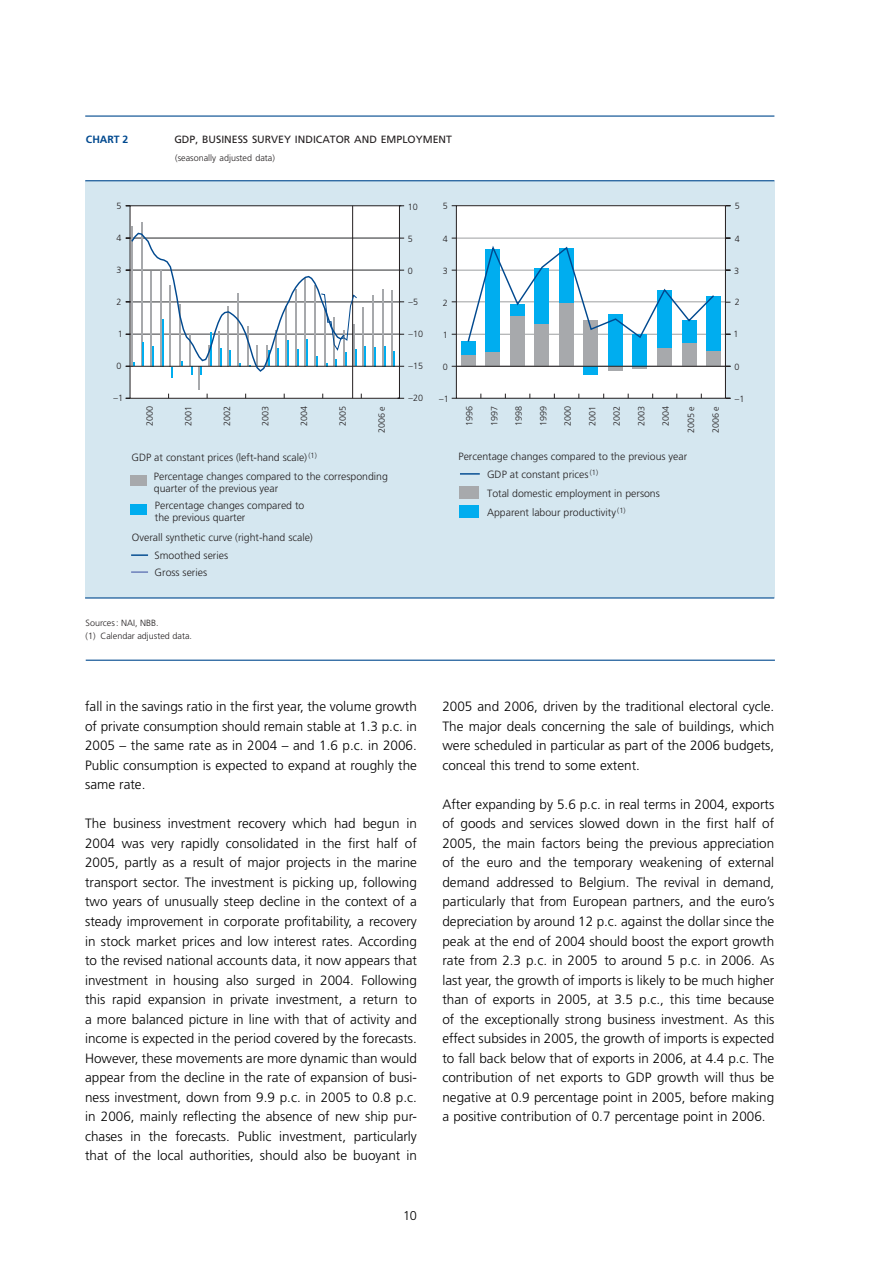
<style>
.page{position:relative;width:893px;height:1263px;background:#fff}
.page>*{position:absolute;margin:0;border:0;box-sizing:border-box;transform-origin:0 0}
.t1{font:300 13.5px/19.5px "Frutiger LT";color:#000;text-align:justify}
.t2{font:300 12.75px "Frutiger LT";color:#000}
.t3{font:300 10.5px/12px "Frutiger LT";color:#231f20}
.t4{font:10.5px "Frutiger LT";color:#231f20}
.t5{font:700 10.5px "Frutiger LT";color:#00498f}
.t6{font:300 9px/12.8px "Frutiger LT";color:#231f20}
</style>
<div class="page">
<div style="left:85px;top:181px;width:689px;height:417px;background:#d5e7f0"></div>
<div style="left:130px;top:475px;width:17px;height:11px;background:#a7a9ac"></div>
<div style="left:130px;top:504px;width:17px;height:11px;background:#00adef"></div>
<svg style="left:131px;top:554px;width:17px;height:2px"></svg>
<svg style="left:131px;top:572px;width:17px;height:1px"></svg>
<div style="left:460px;top:486px;width:19px;height:13px;background:#a7a9ac"></div>
<div style="left:459px;top:506px;width:20px;height:12px;background:#00adef"></div>
<hr style="left:460px;top:473px;width:20px;height:2px;background:#00498f">
<svg style="left:129px;top:205px;width:597px;height:194px"></svg>
<hr style="left:198px;top:367px;width:2px;height:23px;background:#a7a9ac">
<hr style="left:131px;top:226px;width:2px;height:140px;background:#a7a9ac">
<hr style="left:141px;top:223px;width:1px;height:143px;background:#a7a9ac">
<hr style="left:362px;top:308px;width:2px;height:58px;background:#a7a9ac">
<hr style="left:364px;top:346px;width:2px;height:20px;background:#00adef">
<hr style="left:372px;top:296px;width:1px;height:70px;background:#a7a9ac">
<svg style="left:374px;top:347px;width:1px;height:19px"></svg>
<hr style="left:382px;top:289px;width:1px;height:77px;background:#a7a9ac">
<hr style="left:383px;top:346px;width:2px;height:20px;background:#00adef">
<hr style="left:391px;top:291px;width:2px;height:75px;background:#a7a9ac">
<svg style="left:393px;top:351px;width:11px;height:16px"></svg>
<hr style="left:130px;top:366px;width:270px;height:1px;background:#231f20">
<hr style="left:352px;top:206px;width:1px;height:192px;background:#231f20">
<svg style="left:126px;top:232px;width:231px;height:145px;background:#e3e8ec"></svg>
<div style="left:461px;top:355px;width:14px;height:11px;background:#a7a9ac"></div>
<div style="left:461px;top:341px;width:14px;height:14px;background:#00adef"></div>
<div style="left:485px;top:352px;width:15px;height:14px;background:#a7a9ac"></div>
<div style="left:485px;top:249px;width:15px;height:103px;background:#00adef"></div>
<div style="left:510px;top:316px;width:14px;height:50px;background:#a7a9ac"></div>
<div style="left:534px;top:324px;width:15px;height:42px;background:#a7a9ac"></div>
<div style="left:559px;top:304px;width:14px;height:62px;background:#a7a9ac"></div>
<div style="left:583px;top:320px;width:15px;height:46px;background:#a7a9ac"></div>
<div style="left:608px;top:314px;width:14px;height:52px;background:#00adef"></div>
<div style="left:632px;top:334px;width:15px;height:32px;background:#00adef"></div>
<div style="left:657px;top:348px;width:14px;height:18px;background:#a7a9ac"></div>
<div style="left:657px;top:290px;width:14px;height:58px;background:#00adef"></div>
<div style="left:681px;top:343px;width:15px;height:23px;background:#a7a9ac"></div>
<div style="left:706px;top:351px;width:14px;height:15px;background:#a7a9ac"></div>
<div style="left:706px;top:296px;width:14px;height:54px;background:#00adef"></div>
<div style="left:583px;top:367px;width:15px;height:8px;background:#00adef"></div>
<hr style="left:608px;top:367px;width:14px;height:4px;background:#a7a9ac">
<svg style="left:632px;top:367px;width:15px;height:1px"></svg>
<svg style="left:466px;top:243px;width:249px;height:100px"></svg>
<hr style="left:456px;top:366px;width:269px;height:1px;background:#231f20">
<hr style="left:85px;top:180px;width:689px;height:1px;background:#00498f">
<hr style="left:85px;top:116px;width:689px;height:1px;background:#00498f">
<hr style="left:85px;top:597px;width:689px;height:2px;background:#00498f">
<hr style="left:86px;top:660px;width:689px;height:1px;background:#00498f">
<p class="t5" style="left:86px;top:135px;width:44px">CHART 2</p>
<p class="t4" style="left:174px;top:136px;width:279px">GDP, BUSINESS SURVEY INDICATOR AND EMPLOYMENT</p>
<p class="t6" style="left:175px;top:152px;width:101px">(seasonally adjusted data)</p>
<p class="t6" style="left:116px;top:200px;width:7px">5</p>
<p class="t6" style="left:408px;top:201px;width:12px">10</p>
<p class="t6" style="left:443px;top:200px;width:7px">5</p>
<p class="t6" style="left:116px;top:232px;width:7px">4</p>
<p class="t6" style="left:408px;top:233px;width:7px">5</p>
<p class="t6" style="left:443px;top:233px;width:7px">4</p>
<p class="t6" style="left:116px;top:264px;width:7px">3</p>
<p class="t6" style="left:408px;top:265px;width:7px">0</p>
<p class="t6" style="left:443px;top:265px;width:7px">3</p>
<p class="t6" style="left:116px;top:296px;width:7px">2</p>
<p class="t6" style="left:408px;top:296px;width:11px">–5</p>
<p class="t6" style="left:443px;top:297px;width:7px">2</p>
<p class="t6" style="left:118px;top:328px;width:7px">1</p>
<p class="t6" style="left:408px;top:328px;width:16px">–10</p>
<p class="t6" style="left:443px;top:329px;width:7px">1</p>
<p class="t6" style="left:116px;top:360px;width:7px">0</p>
<p class="t6" style="left:408px;top:360px;width:16px">–15</p>
<p class="t6" style="left:443px;top:361px;width:7px">0</p>
<p class="t6" style="left:114px;top:392px;width:11px">–1</p>
<p class="t6" style="left:408px;top:392px;width:16px">–20</p>
<p class="t6" style="left:439px;top:393px;width:11px">–1</p>
<p class="t6" style="left:376px;top:433px;width:29px;rotate:-90deg">2006 e</p>
<p class="t6" style="left:685px;top:433px;width:29px;rotate:-90deg">2005 e</p>
<p class="t6" style="left:709px;top:433px;width:29px;rotate:-90deg">2006 e</p>
<p class="t6" style="left:144px;top:426px;width:22px;rotate:-90deg">2000</p>
<p class="t6" style="left:182px;top:426px;width:22px;rotate:-90deg">2001</p>
<p class="t6" style="left:221px;top:426px;width:22px;rotate:-90deg">2002</p>
<p class="t6" style="left:259px;top:426px;width:22px;rotate:-90deg">2003</p>
<p class="t6" style="left:298px;top:426px;width:22px;rotate:-90deg">2004</p>
<p class="t6" style="left:337px;top:426px;width:22px;rotate:-90deg">2005</p>
<p class="t6" style="left:463px;top:426px;width:22px;rotate:-90deg">1996</p>
<p class="t6" style="left:488px;top:426px;width:22px;rotate:-90deg">1997</p>
<p class="t6" style="left:513px;top:426px;width:22px;rotate:-90deg">1998</p>
<p class="t6" style="left:537px;top:426px;width:22px;rotate:-90deg">1999</p>
<p class="t6" style="left:562px;top:426px;width:22px;rotate:-90deg">2000</p>
<p class="t6" style="left:586px;top:426px;width:22px;rotate:-90deg">2001</p>
<p class="t6" style="left:611px;top:426px;width:22px;rotate:-90deg">2002</p>
<p class="t6" style="left:635px;top:426px;width:22px;rotate:-90deg">2003</p>
<p class="t6" style="left:660px;top:426px;width:22px;rotate:-90deg">2004</p>
<p class="t3" style="left:131px;top:452px;width:187px">GDP at constant prices (left-hand scale) <sup>(1)</sup></p>
<p class="t3" style="left:458px;top:450px;width:230px">Percentage changes compared to the previous year</p>
<p class="t3" style="left:154px;top:471px;width:235px">Percentage changes compared to the corresponding quarter of the previous year</p>
<p class="t3" style="left:155px;top:500px;width:151px">Percentage changes compared to the previous quarter</p>
<p class="t3" style="left:487px;top:466px;width:174px;line-height:18.8px">GDP at constant prices <sup>(1)<br></sup>Total domestic employment in persons</p>
<p class="t3" style="left:487px;top:507px;width:140px">Apparent labour productivity <sup>(1)</sup></p>
<p class="t3" style="left:132px;top:532px;width:182px">Overall synthetic curve (right-hand scale)</p>
<p class="t3" style="left:155px;top:548px;width:75px;line-height:17px">Smoothed series<br>Gross series</p>
<p class="t6" style="left:735px;top:200px;width:7px">5</p>
<p class="t6" style="left:735px;top:233px;width:7px">4</p>
<p class="t6" style="left:734px;top:265px;width:7px">3</p>
<p class="t6" style="left:735px;top:296px;width:7px">2</p>
<p class="t6" style="left:733px;top:328px;width:7px">1</p>
<p class="t6" style="left:734px;top:361px;width:7px">0</p>
<p class="t6" style="left:735px;top:393px;width:11px">–1</p>
<p class="t6" style="left:85px;top:617px;width:108px">Sources: NAI, NBB.<br>(1) Calendar adjusted data.</p>
<p class="t1" style="left:85px;top:698px;width:333px">fall in the savings ratio in the first year, the volume growth of private consumption should remain stable at 1.3 p.c. in 2005 – the same rate as in 2004 – and 1.6 p.c. in 2006.<br>Public consumption is expected to expand at roughly the same rate.</p>
<p class="t1" style="left:85px;top:815px;width:333px">The business investment recovery which had begun in 2004 was very rapidly consolidated in the first half of 2005, partly as a result of major projects in the marine transport sector. The investment is picking up, following two years of unusually steep decline in the context of a steady improvement in corporate profitability, a recovery in stock market prices and low interest rates. According to the revised national accounts data, it now appears that investment in housing also surged in 2004. Following this rapid expansion in private investment, a return to a more balanced picture in line with that of activity and income is expected in the period covered by the forecasts.<br>However, these movements are more dynamic than would appear from the decline in the rate of expansion of busi&shy;ness investment, down from 9.9 p.c. in 2005 to 0.8 p.c. in 2006, mainly reflecting the absence of new ship pur&shy;chases in the forecasts. Public investment, particularly that of the local authorities, should also be buoyant in</p>
<p class="t2" style="left:403px;top:1210px;width:15px">10</p>
<p class="t1" style="left:442px;top:698px;width:333px">2005 and 2006, driven by the traditional electoral cycle.<br>The major deals concerning the sale of buildings, which were scheduled in particular as part of the 2006 budgets, conceal this trend to some extent.</p>
<p class="t1" style="left:442px;top:795px;width:333px">After expanding by 5.6 p.c. in real terms in 2004, exports of goods and services slowed down in the first half of 2005, the main factors being the previous appreciation of the euro and the temporary weakening of external demand addressed to Belgium. The revival in demand, particularly that from European partners, and the euro’s depreciation by around 12 p.c. against the dollar since the peak at the end of 2004 should boost the export growth rate from 2.3 p.c. in 2005 to around 5 p.c. in 2006. As last year, the growth of imports is likely to be much higher than of exports in 2005, at 3.5 p.c., this time because of the exceptionally strong business investment. As this effect subsides in 2005, the growth of imports is expected to fall back below that of exports in 2006, at 4.4 p.c. The contribution of net exports to GDP growth will thus be negative at 0.9 percentage point in 2005, before making a positive contribution of 0.7 percentage point in 2006.</p>
</div>
